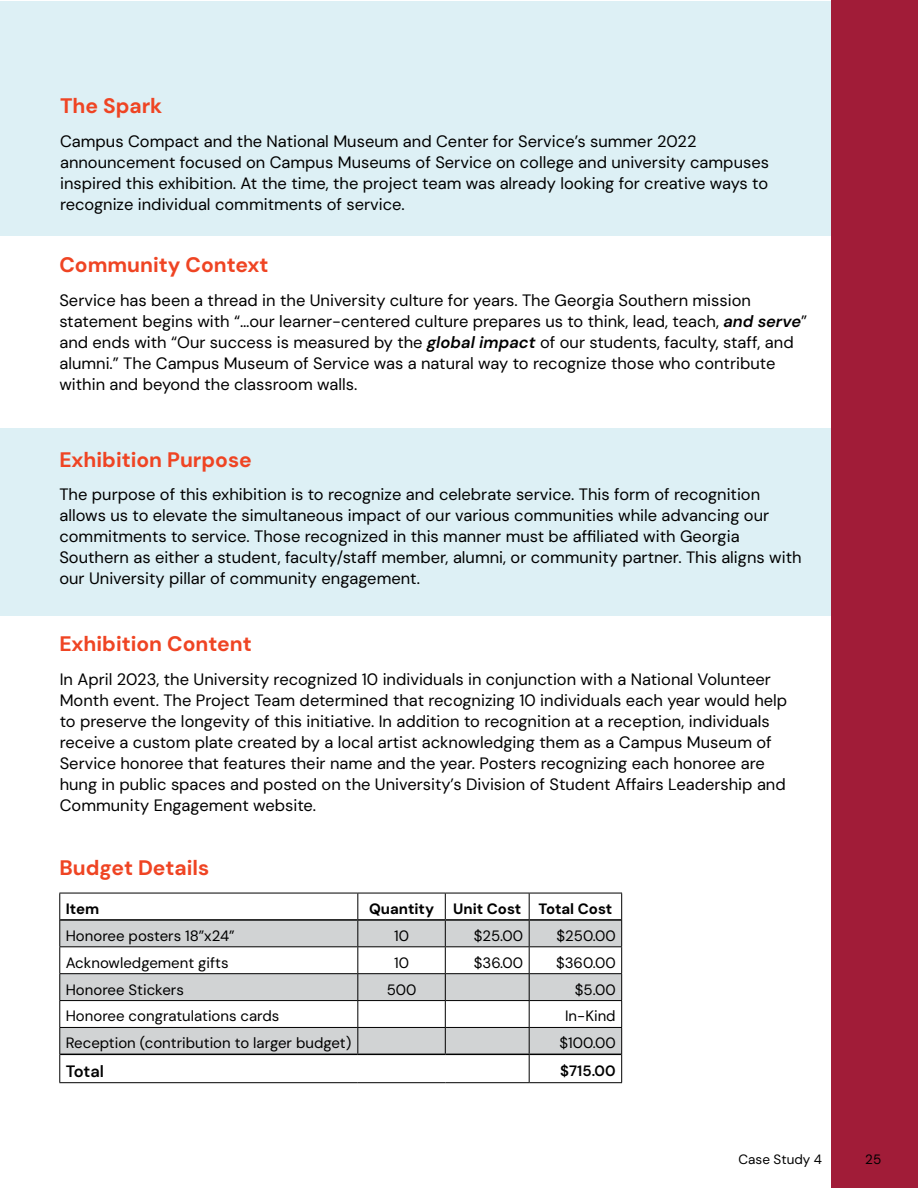
<style>
.page{position:relative;width:918px;height:1188px;background:#fff}
.page>*{position:absolute;margin:0;border:0;box-sizing:border-box;transform-origin:0 0}
.t1{font:700 21px "DM Sans 18 pt";color:#ef4423}
.t2{font:16.5px/21px "DM Sans 18 pt";color:#000}
.t3{font:600 16.5px "DM Sans 18 pt";letter-spacing:-.01em;color:#000}
.t4{font:15px "DM Sans 18 pt";color:#000}
.t5{font:700 15px "DM Sans 18 pt";color:#000}
.t6{font:600 15px "DM Sans 18 pt";color:#000}
.t7{font:13.5px "DM Sans 18 pt";color:#000}
.s1{font-weight:600;font-style:italic}
</style>
<div class="page">
<div style="left:0;top:2px;width:918px;height:234px;background:#ddf0f5"></div>
<div style="left:0;top:428px;width:918px;height:188px;background:#ddf0f5"></div>
<div style="left:832px;top:0;width:86px;height:1188px;background:#a11c38"></div>
<svg style="left:60px;top:921px;width:561px;height:133px;fill:#d1d3d4"></svg>
<hr style="left:59px;top:893px;width:299px;height:1px;background:#000">
<hr style="left:358px;top:893px;width:87px;height:1px;background:#000">
<hr style="left:445px;top:893px;width:84px;height:1px;background:#000">
<hr style="left:529px;top:893px;width:93px;height:1px;background:#000">
<hr style="left:59px;top:946px;width:299px;height:1px;background:#000">
<hr style="left:358px;top:946px;width:87px;height:1px;background:#000">
<hr style="left:445px;top:946px;width:84px;height:1px;background:#000">
<hr style="left:529px;top:946px;width:93px;height:1px;background:#000">
<hr style="left:59px;top:973px;width:299px;height:1px;background:#000">
<hr style="left:358px;top:973px;width:87px;height:1px;background:#000">
<hr style="left:445px;top:973px;width:84px;height:1px;background:#000">
<hr style="left:529px;top:973px;width:93px;height:1px;background:#000">
<hr style="left:59px;top:1000px;width:299px;height:1px;background:#000">
<hr style="left:358px;top:1000px;width:87px;height:1px;background:#000">
<hr style="left:445px;top:1000px;width:84px;height:1px;background:#000">
<hr style="left:529px;top:1000px;width:93px;height:1px;background:#000">
<hr style="left:59px;top:1027px;width:299px;height:1px;background:#000">
<hr style="left:358px;top:1027px;width:87px;height:1px;background:#000">
<svg style="left:357px;top:893px;width:1px;height:161px"></svg>
<hr style="left:445px;top:1027px;width:84px;height:1px;background:#000">
<svg style="left:445px;top:893px;width:1px;height:161px"></svg>
<hr style="left:529px;top:1027px;width:93px;height:1px;background:#000">
<svg style="left:59px;top:893px;width:1px;height:189px"></svg>
<svg style="left:529px;top:893px;width:1px;height:189px"></svg>
<svg style="left:621px;top:893px;width:1px;height:189px"></svg>
<hr style="left:59px;top:1082px;width:299px;height:1px;background:#000">
<hr style="left:358px;top:1082px;width:87px;height:1px;background:#000">
<hr style="left:445px;top:1082px;width:84px;height:1px;background:#000">
<hr style="left:529px;top:1082px;width:93px;height:1px;background:#000">
<hr style="left:60px;top:919px;width:298px;height:2px;background:#000">
<hr style="left:358px;top:919px;width:87px;height:2px;background:#000">
<hr style="left:445px;top:919px;width:84px;height:2px;background:#000">
<hr style="left:529px;top:919px;width:92px;height:2px;background:#000">
<hr style="left:60px;top:1054px;width:298px;height:1px;background:#000">
<hr style="left:358px;top:1054px;width:87px;height:1px;background:#000">
<hr style="left:445px;top:1054px;width:84px;height:1px;background:#000">
<hr style="left:529px;top:1054px;width:92px;height:1px;background:#000">
<p class="t1" style="left:60px;top:92px;width:104px">The Spark</p>
<p class="t2" style="left:60px;top:130px;width:710px">Campus Compact and the National Museum and Center for Service’s summer 2022 announcement focused on Campus Museums of Service on college and university campuses inspired this exhibition. At the time, the project team was already looking for creative ways to recognize individual commitments of service.</p>
<p class="t1" style="left:59px;top:252px;width:210px">Community Context</p>
<p class="t2" style="left:59px;top:290px;width:749px">Service has been a thread in the University culture for years. The Georgia Southern mission statement begins with “…our learner-centered culture prepares us to think, lead, teach, <span class="s1">and serve</span>” and ends with “Our success is measured by the <span class="s1">global impact</span> of our students, faculty, staff, and alumni.” The Campus Museum of Service was a natural way to recognize those who contribute within and beyond the classroom walls.</p>
<p class="t1" style="left:59px;top:446px;width:194px">Exhibition Purpose</p>
<p class="t2" style="left:59px;top:484px;width:744px">The purpose of this exhibition is to recognize and celebrate service. This form of recognition allows us to elevate the simultaneous impact of our various communities while advancing our commitments to service. Those recognized in this manner must be affiliated with Georgia Southern as either a student, faculty/staff member, alumni, or community partner. This aligns with our University pillar of community engagement.</p>
<p class="t1" style="left:59px;top:630px;width:194px">Exhibition Content</p>
<p class="t2" style="left:60px;top:668px;width:729px">In April 2023, the University recognized 10 individuals in conjunction with a National Volunteer Month event. The Project Team determined that recognizing 10 individuals each year would help to preserve the longevity of this initiative. In addition to recognition at a reception, individuals receive a custom plate created by a local artist acknowledging them as a Campus Museum of Service honoree that features their name and the year. Posters recognizing each honoree are hung in public spaces and posted on the University’s Division of Student Affairs Leadership and Community Engagement website.</p>
<p class="t1" style="left:59px;top:855px;width:151px">Budget Details</p>
<p class="t5" style="left:66px;top:899px;width:35px">Item</p>
<p class="t5" style="left:369px;top:899px;width:67px">Quantity</p>
<p class="t5" style="left:453px;top:899px;width:160px">Unit Cost Total Cost</p>
<p class="t4" style="left:66px;top:926px;width:170px">Honoree posters 18”x24”</p>
<p class="t4" style="left:394px;top:926px;width:16px">10</p>
<p class="t4" style="left:474px;top:926px;width:51px">$25.00</p>
<p class="t4" style="left:557px;top:926px;width:61px">$250.00</p>
<p class="t4" style="left:66px;top:953px;width:164px">Acknowledgement gifts</p>
<p class="t4" style="left:394px;top:953px;width:16px">10</p>
<p class="t4" style="left:474px;top:953px;width:51px">$36.00</p>
<p class="t4" style="left:556px;top:953px;width:61px">$360.00</p>
<p class="t4" style="left:66px;top:980px;width:120px">Honoree Stickers</p>
<p class="t4" style="left:387px;top:980px;width:31px">500</p>
<p class="t4" style="left:575px;top:980px;width:42px">$5.00</p>
<p class="t4" style="left:66px;top:1007px;width:215px">Honoree congratulations cards</p>
<p class="t4" style="left:565px;top:1007px;width:52px">In-Kind</p>
<p class="t4" style="left:66px;top:1034px;width:287px">Reception (contribution to larger budget)</p>
<p class="t4" style="left:559px;top:1034px;width:58px">$100.00</p>
<p class="t3" style="left:66px;top:1061px;width:40px">Total</p>
<p class="t6" style="left:560px;top:1061px;width:57px">$715.00</p>
<p class="t7" style="left:739px;top:1151px;width:85px">Case Study 4</p>
<p class="t7" style="left:865px;top:1151px;width:18px">25</p>
</div>
